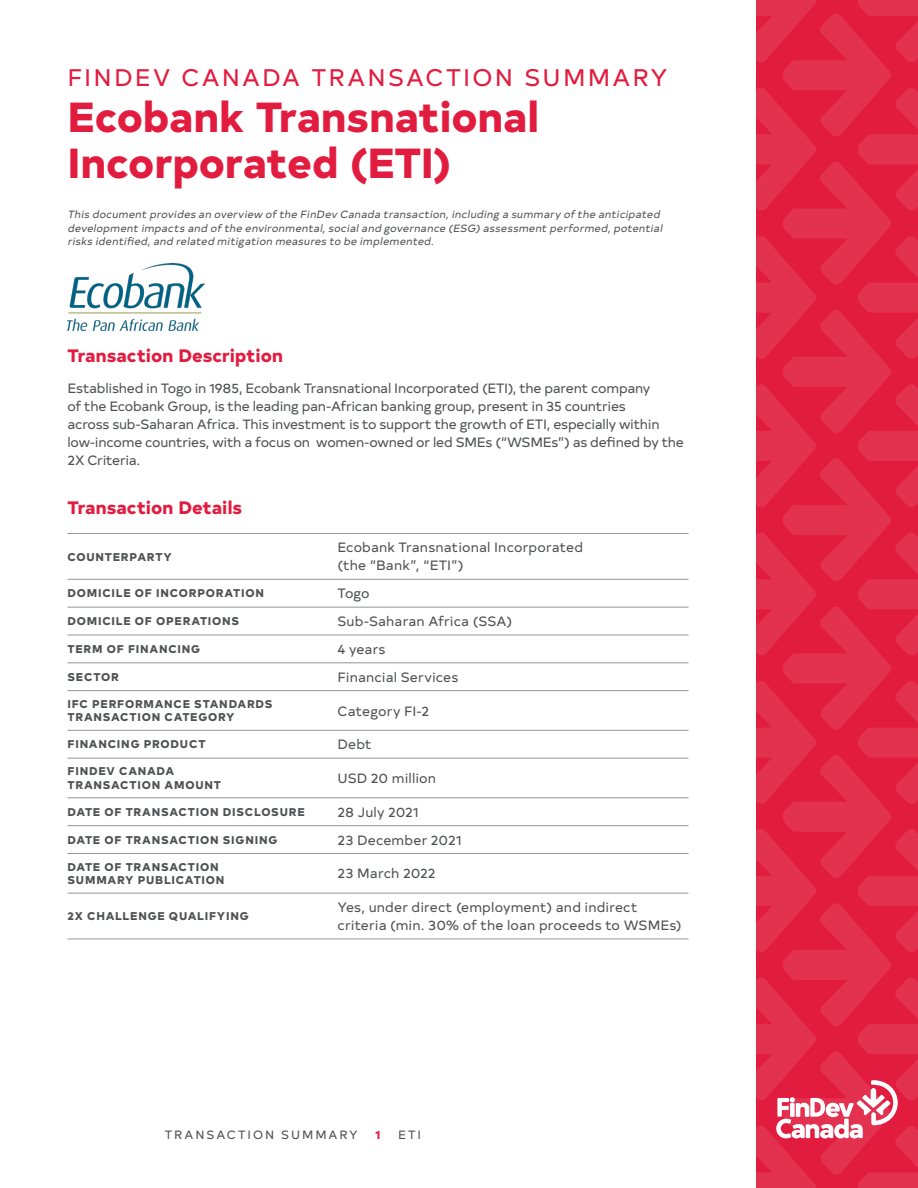
<style>
.page{position:relative;width:918px;height:1188px;background:#fff}
.page>*{position:absolute;margin:0;border:0;box-sizing:border-box;transform-origin:0 0}
.t1{font:800 42px/46.2px "Typold";color:#e21c3f}
.H1_-_Accent{font:24px "Typold";letter-spacing:.09em;color:#e21c3f}
.t2{font:800 18px "Typold";letter-spacing:.005em;color:#e21c3f}
.Body_copy{font:13.5px/18px "Typold";letter-spacing:-.015em;color:#4f5153}
.Body_copy-2{font:13.5px/18px "Typold";letter-spacing:.01em;color:#4f5153}
.Body_copy-3{font:13.5px "Typold";letter-spacing:.005em;color:#4f5153}
.Body_copy-4{font:13.5px "Typold";letter-spacing:.015em;color:#4f5153}
.t3{font:12px "Typold";letter-spacing:.16em;color:#4f5153}
.t4{font:800 12px "Typold";color:#e21c3f}
.Table_-_Category{font:800 11.25px/13.5px "Typold";letter-spacing:.07em;color:#4f5153}
.Intro_paragraph{font:italic 10.5px/13.5px "Typold";color:#4f5153}
</style>
<div class="page">
<svg style="left:756px;top:0;width:162px;height:1188px;background:#e2294a"></svg>
<hr style="left:68px;top:533px;width:256px;height:1px;background:#969597">
<hr style="left:324px;top:533px;width:364px;height:1px;background:#969597">
<hr style="left:68px;top:579px;width:256px;height:1px;background:#969597">
<hr style="left:324px;top:579px;width:364px;height:1px;background:#969597">
<hr style="left:68px;top:607px;width:256px;height:1px;background:#969597">
<hr style="left:324px;top:607px;width:364px;height:1px;background:#969597">
<hr style="left:68px;top:635px;width:256px;height:1px;background:#969597">
<hr style="left:324px;top:635px;width:364px;height:1px;background:#969597">
<hr style="left:68px;top:662px;width:256px;height:1px;background:#969597">
<hr style="left:324px;top:662px;width:364px;height:1px;background:#969597">
<hr style="left:68px;top:690px;width:256px;height:1px;background:#969597">
<hr style="left:324px;top:690px;width:364px;height:1px;background:#969597">
<hr style="left:68px;top:730px;width:256px;height:1px;background:#969597">
<hr style="left:324px;top:730px;width:364px;height:1px;background:#969597">
<hr style="left:68px;top:758px;width:256px;height:1px;background:#969597">
<hr style="left:324px;top:758px;width:364px;height:1px;background:#969597">
<hr style="left:68px;top:797px;width:256px;height:1px;background:#969597">
<hr style="left:324px;top:797px;width:364px;height:1px;background:#969597">
<hr style="left:68px;top:825px;width:256px;height:1px;background:#969597">
<hr style="left:324px;top:825px;width:364px;height:1px;background:#969597">
<hr style="left:68px;top:853px;width:256px;height:1px;background:#969597">
<hr style="left:324px;top:853px;width:364px;height:1px;background:#969597">
<hr style="left:68px;top:893px;width:256px;height:1px;background:#969597">
<hr style="left:324px;top:893px;width:364px;height:1px;background:#969597">
<hr style="left:68px;top:939px;width:256px;height:1px;background:#969597">
<hr style="left:324px;top:939px;width:364px;height:1px;background:#969597">
<img style="left:67px;top:263px;width:138px;height:68px">
<p class="H1_-_Accent" style="left:68px;top:58px;width:602px">FINDEV CANADA TRANSACTION SUMMARY</p>
<h1 class="t1" style="left:68px;top:89px;width:473px">Ecobank Transnational<br>Incorporated (ETI)</h1>
<p class="Intro_paragraph" style="left:68px;top:207px;width:599px">This document provides an overview ofthe FinDev Canada transaction,including a summary ofthe anticipated development impacts and ofthe environmental,socialand governance (ESG)assessment performed,potential risks identified,and related mitigation measures to be implemented.</p>
<h2 class="t2" style="left:68px;top:340px;width:217px">Transaction Description</h2>
<p class="Body_copy" style="left:68px;top:378px;width:618px">Established in Togo in 1985, Ecobank Transnational Incorporated (ETI), the parent company<br>of the Ecobank Group, is the leading pan-African banking group, present in 35 countries<br>across sub‑Saharan Africa. This investment is to support the growth of ETI, especially within low‑income countries, with a focus on women-owned or led SMEs (“WSMEs”) as defined by the 2X Criteria.</p>
<h2 class="t2" style="left:68px;top:492px;width:176px">Transaction Details</h2>
<p class="Table_-_Category" style="left:68px;top:549px;width:106px">COUNTERPARTY</p>
<p class="Body_copy-2" style="left:338px;top:538px;width:247px">Ecobank Transnational Incorporated (the “Bank”, “ETI”)</p>
<p class="Table_-_Category" style="left:68px;top:585px;width:198px">DOMICILE OF INCORPORATION</p>
<p class="Body_copy" style="left:338px;top:583px;width:34px">Togo</p>
<p class="Table_-_Category" style="left:68px;top:613px;width:173px">DOMICILE OF OPERATIONS</p>
<p class="Body_copy-3" style="left:338px;top:611px;width:177px">Sub‑Saharan Africa (SSA)</p>
<p class="Table_-_Category" style="left:68px;top:641px;width:134px">TERM OF FINANCING</p>
<p class="Body_copy" style="left:338px;top:639px;width:50px">4 years</p>
<p class="Table_-_Category" style="left:68px;top:669px;width:53px">SECTOR</p>
<p class="Body_copy-3" style="left:338px;top:667px;width:122px">Financial Services</p>
<p class="Table_-_Category" style="left:68px;top:696px;width:207px">IFC PERFORMANCE STANDARDS<br>TRANSACTION CATEGORY</p>
<p class="Body_copy-3" style="left:338px;top:700px;width:93px">Category FI‑2</p>
<p class="Table_-_Category" style="left:68px;top:736px;width:140px">FINANCING PRODUCT</p>
<p class="Body_copy" style="left:338px;top:734px;width:36px">Debt</p>
<p class="Table_-_Category" style="left:68px;top:763px;width:155px">FINDEV CANADA<br>TRANSACTION AMOUNT</p>
<p class="Body_copy-3" style="left:338px;top:768px;width:100px">USD 20 million</p>
<p class="Table_-_Category" style="left:68px;top:804px;width:239px">DATE OF TRANSACTION DISCLOSURE</p>
<p class="Body_copy-2" style="left:338px;top:802px;width:83px">28 July 2021</p>
<p class="Table_-_Category" style="left:68px;top:832px;width:212px">DATE OF TRANSACTION SIGNING</p>
<p class="Body_copy-4" style="left:338px;top:829px;width:126px">23 December 2021</p>
<p class="Table_-_Category" style="left:68px;top:859px;width:158px">DATE OF TRANSACTION<br>SUMMARY PUBLICATION</p>
<p class="Body_copy" style="left:338px;top:864px;width:100px">23 March 2022</p>
<p class="Table_-_Category" style="left:68px;top:908px;width:183px">2X CHALLENGE QUALIFYING</p>
<p class="Body_copy-2" style="left:338px;top:897px;width:346px">Yes, under direct (employment) and indirect criteria (min. 30% of the loan proceeds to WSMEs)</p>
<p class="t3" style="left:165px;top:1125px;width:194px">TRANSACTION SUMMARY</p>
<p class="t4" style="left:375px;top:1124px;width:7px">1</p>
<p class="t3" style="left:398px;top:1125px;width:24px">ETI</p>
</div>
